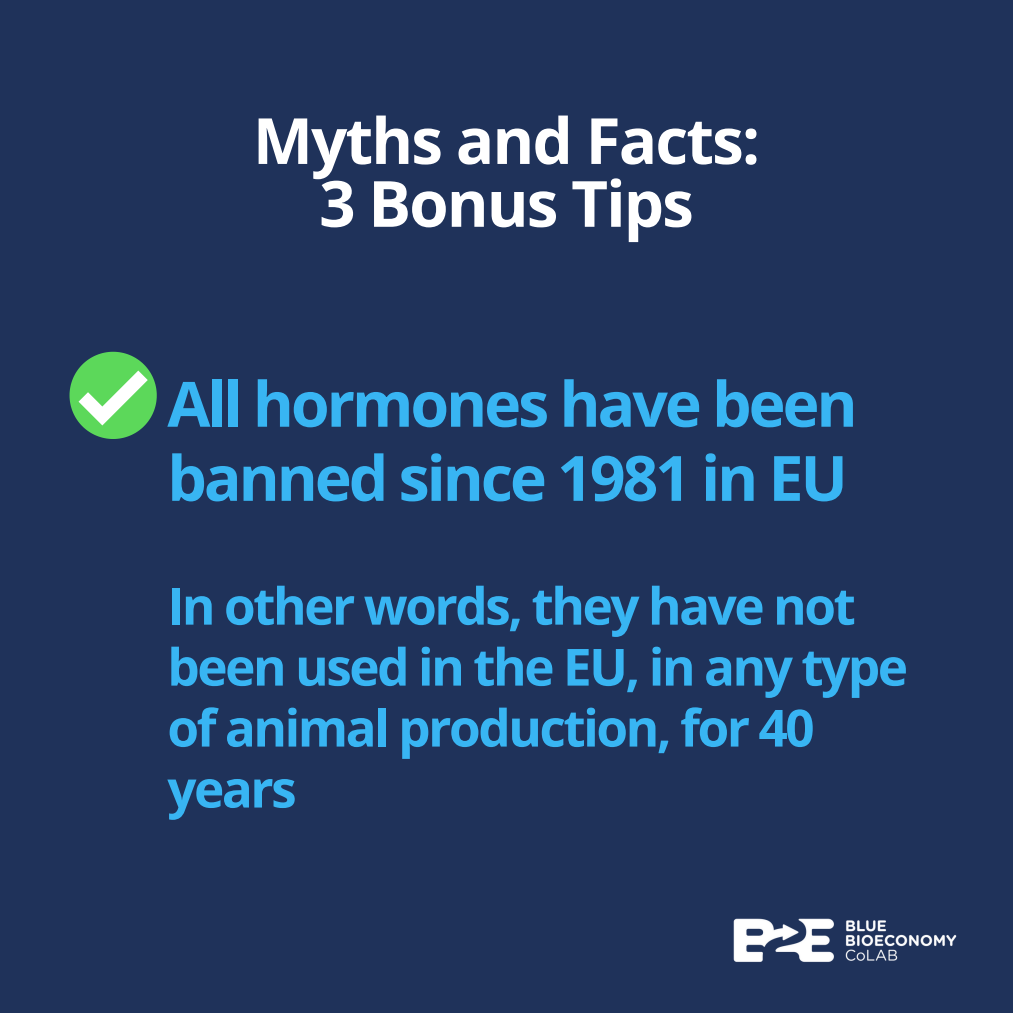
<style>
.page{position:relative;width:1013px;height:1013px;background:#fff}
.page>*{position:absolute;margin:0;border:0;box-sizing:border-box;transform-origin:0 0}
.t1{font:700 63.62px/62.8px "Open Sans";letter-spacing:-.03em;color:#fff;text-align:center}
.t2{font:700 62.5px/74px "Open Sans";letter-spacing:-.05em;color:#38b5f3}
.t3{font:700 51.25px/61px "Open Sans";letter-spacing:-.05em;color:#38b5f3}
</style>
<div class="page">
<div style="left:0;top:0;width:1012px;height:1012px;background:#1f325a"></div>
<img style="left:733px;top:918px;width:224px;height:44px">
<svg style="left:70px;top:352px;width:87px;height:87px"></svg>
<p class="t1" style="left:253px;top:108px;width:508px">Myths and Facts:<br>3 Bonus Tips</p>
<p class="t2" style="left:167px;top:365px;width:691px">All hormones have been banned since 1981 in EU</p>
<p class="t3" style="left:167px;top:574px;width:742px">In other words, they have not been used in the EU, in any type of animal production, for 40 years</p>
</div>
